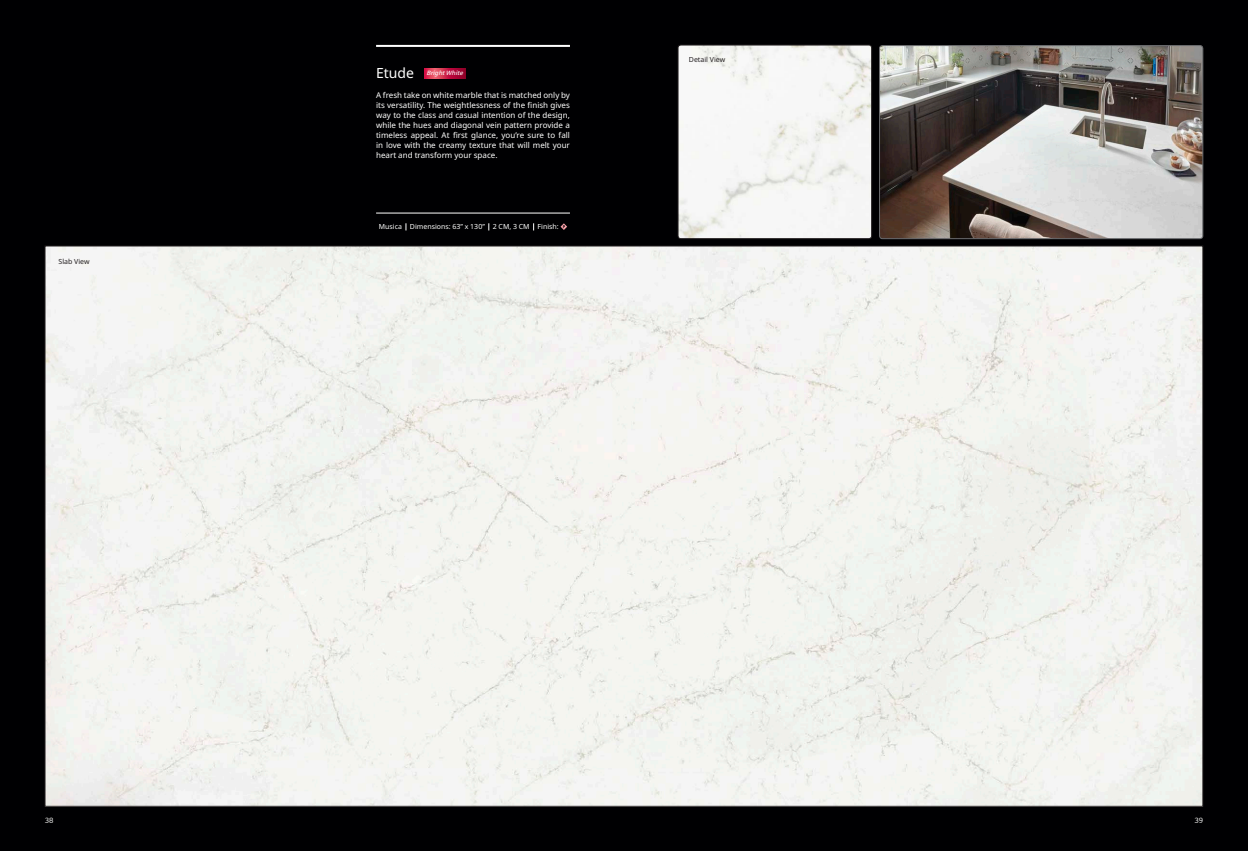
<style>
.page{position:relative;width:1248px;height:851px;background:#fff}
.page>*{position:absolute;margin:0;border:0;box-sizing:border-box;transform-origin:0 0}
.t1{font:14px "Noto Sans";color:#fff}
.t2{font:8px/10px "Noto Sans";color:#fff;text-align:justify}
.t3{font:7px "Noto Sans";color:#fff}
.t4{font:7px "Noto Sans";color:#231f20}
.t5{font:7px "LG Sm Haotf R";color:#fff}
.t6{font:italic 500 6px "Noto Sans";color:#fff}
</style>
<div class="page">
<div style="left:0;top:0;width:1247px;height:850px;background:#000002"></div>
<img style="left:47px;top:248px;width:1153px;height:556px">
<hr style="left:376px;top:45px;width:194px;height:2px;background:#fff">
<svg style="left:560px;top:223px;width:7px;height:7px"></svg>
<hr style="left:376px;top:213px;width:194px;height:1px;background:#fff">
<img style="left:679px;top:45px;width:192px;height:192px">
<div style="left:677px;top:45px;width:194px;height:194px;border:1px solid #231f20;border-radius:3px"></div>
<img style="left:881px;top:47px;width:319px;height:190px">
<div style="left:879px;top:45px;width:323px;height:194px;border:1px solid #6c6d70;border-radius:3px"></div>
<svg style="left:424px;top:68px;width:41px;height:10px"></svg>
<p class="t4" style="left:58px;top:257px;width:33px">Slab View</p>
<p class="t1" style="left:376px;top:63px;width:39px">Etude</p>
<p class="t2" style="left:376px;top:90px;width:195px">A fresh take on white marble that is matched only by its versatility. The weightlessness of the finish gives way to the class and casual intention of the design, while the hues and diagonal vein pattern provide a timeless appeal. At first glance, you’re sure to fall in love with the creamy texture that will melt your heart and transform your space.</p>
<p class="t6" style="left:426px;top:69px;width:40px">BrightWhite</p>
<p class="t3" style="left:379px;top:222px;width:181px">Musica Dimensions: 63” x 130” 2 CM, 3 CM Finish:</p>
<p class="t4" style="left:688px;top:54px;width:38px">Detail View</p>
<p class="t5" style="left:45px;top:817px;width:10px">38</p>
<p class="t5" style="left:1194px;top:817px;width:10px">39</p>
</div>
